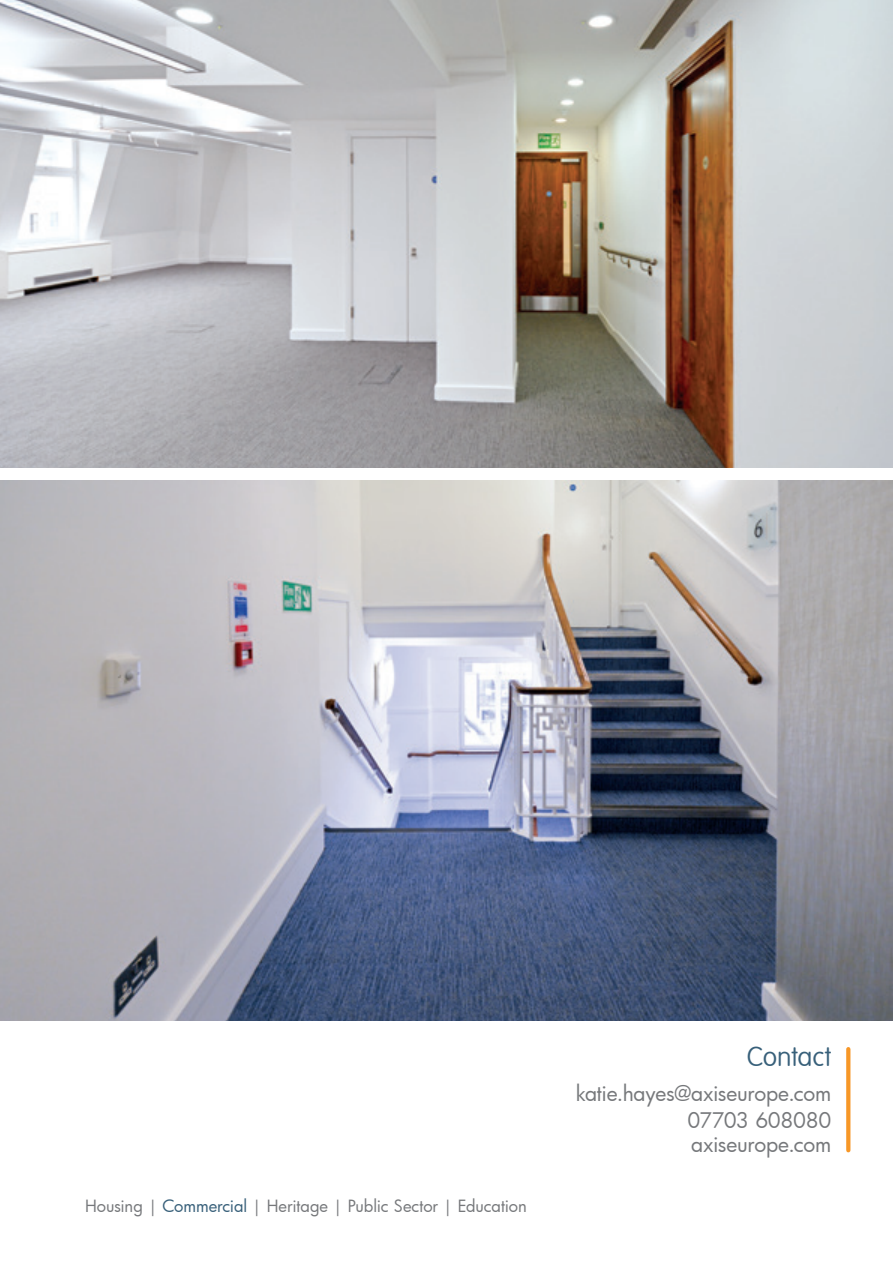
<style>
.page{position:relative;width:893px;height:1263px;background:#fff}
.page>*{position:absolute;margin:0;border:0;box-sizing:border-box;transform-origin:0 0}
.t1{font:100 27px "VAG Rounded LT";letter-spacing:-.005em;color:#38607a}
.t2{font:21px/27px "Futura";letter-spacing:-.015em;color:#76787b;text-align:right}
.t3{font:16.5px "Futura";letter-spacing:-.005em;color:#76787b}
.s1{color:#38607a}
</style>
<div class="page">
<img style="left:0;top:0;width:893px;height:468px">
<svg style="left:846px;top:1049px;width:4px;height:101px"></svg>
<img style="left:0;top:480px;width:893px;height:540px">
<p class="t3" style="left:85px;top:1195px;width:443px">Housing | <span class="s1">Commercial</span> | Heritage | Public Sector | Education</p>
<p class="t1" style="left:747px;top:1041px;width:86px">Contact</p>
<p class="t2" style="left:576px;top:1080px;width:257px">katie.hayes@axiseurope.com<br>07703 608080</p>
<p class="t2" style="left:691px;top:1131px;width:142px">axiseurope.com</p>
</div>
